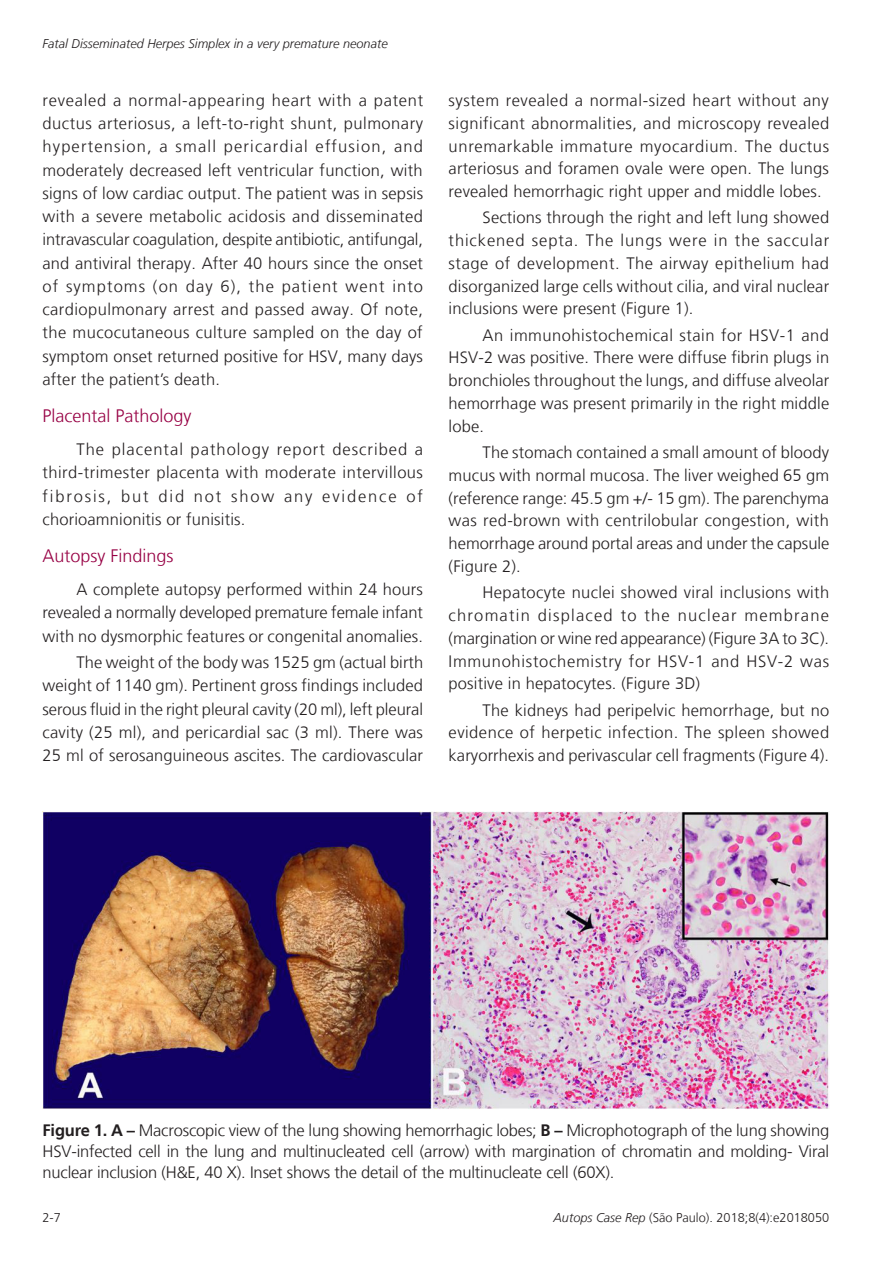
<style>
.page{position:relative;width:893px;height:1263px;background:#fff}
.page>*{position:absolute;margin:0;border:0;box-sizing:border-box;transform-origin:0 0}
.Heading2{font:300 18px "Frutiger LT";color:#970044}
.Paragraph{font:300 16.5px/22.8px "Frutiger LT";letter-spacing:.01em;color:#231f20;text-align:justify}
.FigureCaption{font:300 16.5px/21px "Frutiger LT";letter-spacing:-.01em;color:#231f20;text-align:justify}
.t1{font:italic 300 12.75px "Frutiger LT";color:#231f20}
.t2{font:300 12.75px "Frutiger LT";color:#231f20}
.s1{font-weight:700}
.s2{font-style:italic}
</style>
<div class="page">
<img style="left:43px;top:812px;width:786px;height:297px">
<p class="t1" style="left:43px;top:37px;width:347px">Fatal Disseminated Herpes Simplex in a very premature neonate</p>
<p class="Paragraph" style="left:43px;top:89px;width:382px;line-height:23.2px">revealed a normal‑appearing heart with a patent ductus arteriosus, a left-to-right shunt, pulmonary hypertension, a small pericardial effusion, and moderately decreased left ventricular function, with signs of low cardiac output. The patient was in sepsis with a severe metabolic acidosis and disseminated intravascular coagulation, despite antibiotic, antifungal, and antiviral therapy. After 40 hours since the onset of symptoms (on day 6), the patient went into cardiopulmonary arrest and passed away. Of note, the mucocutaneous culture sampled on the day of symptom onset returned positive for HSV, many days after the patient’s death.</p>
<p class="Heading2" style="left:43px;top:405px;width:151px">Placental Pathology</p>
<p class="Paragraph" style="left:43px;top:438px;width:382px;line-height:23.2px;text-indent:34px">The placental pathology report described a third‑trimester placenta with moderate intervillous fibrosis, but did not show any evidence of chorioamnionitis or funisitis.</p>
<p class="Heading2" style="left:43px;top:545px;width:133px">Autopsy Findings</p>
<p class="Paragraph" style="left:43px;top:578px;width:382px;line-height:23.2px;text-indent:34px">A complete autopsy performed within 24 hours revealed a normally developed premature female infant with no dysmorphic features or congenital anomalies.</p>
<p class="Paragraph" style="left:43px;top:651px;width:382px;line-height:23.2px;text-indent:34px">The weight of the body was 1525 gm (actual birth weight of 1140 gm). Pertinent gross findings included serous fluid in the right pleural cavity (20 ml), left pleural cavity (25 ml), and pericardial sac (3 ml). There was 25 ml of serosanguineous ascites. The cardiovascular</p>
<p class="Paragraph" style="left:449px;top:89px;width:382px">system revealed a normal-sized heart without any significant abnormalities, and microscopy revealed unremarkable immature myocardium. The ductus arteriosus and foramen ovale were open. The lungs revealed hemorrhagic right upper and middle lobes.</p>
<p class="Paragraph" style="left:449px;top:206px;width:382px;text-indent:34px">Sections through the right and left lung showed thickened septa. The lungs were in the saccular stage of development. The airway epithelium had disorganized large cells without cilia, and viral nuclear inclusions were present (Figure 1).</p>
<p class="Paragraph" style="left:449px;top:324px;width:382px;text-indent:34px">An immunohistochemical stain for HSV-1 and HSV-2 was positive. There were diffuse fibrin plugs in bronchioles throughout the lungs, and diffuse alveolar hemorrhage was present primarily in the right middle lobe.</p>
<p class="Paragraph" style="left:449px;top:441px;width:382px;text-indent:34px">The stomach contained a small amount of bloody mucus with normal mucosa. The liver weighed 65 gm (reference range: 45.5 gm +/- 15 gm). The parenchyma was red-brown with centrilobular congestion, with hemorrhage around portal areas and under the capsule (Figure 2).</p>
<p class="Paragraph" style="left:449px;top:581px;width:382px;text-indent:34px">Hepatocyte nuclei showed viral inclusions with chromatin displaced to the nuclear membrane (margination or wine red appearance) (Figure 3A to 3C).<br>Immunohistochemistry for HSV-1 and HSV-2 was positive in hepatocytes. (Figure 3D)</p>
<p class="Paragraph" style="left:449px;top:699px;width:382px;text-indent:34px">The kidneys had peripelvic hemorrhage, but no evidence of herpetic infection. The spleen showed karyorrhexis and perivascular cell fragments (Figure 4).</p>
<p class="FigureCaption" style="left:43px;top:1120px;width:788px"><span class="s1">Figure 1. A –</span> Macroscopic view of the lung showing hemorrhagic lobes; <span class="s1">B –</span> Microphotograph of the lung showing HSV-infected cell in the lung and multinucleated cell (arrow) with margination of chromatin and molding- Viral nuclear inclusion (H&amp;E, 40 X). Inset shows the detail of the multinucleate cell (60X).</p>
<p class="t2" style="left:43px;top:1210px;width:20px">2-7</p>
<p class="t2" style="left:553px;top:1210px;width:277px"><span class="s2">Autops Case Rep</span> (São Paulo). 2018;8(4):e2018050</p>
</div>
